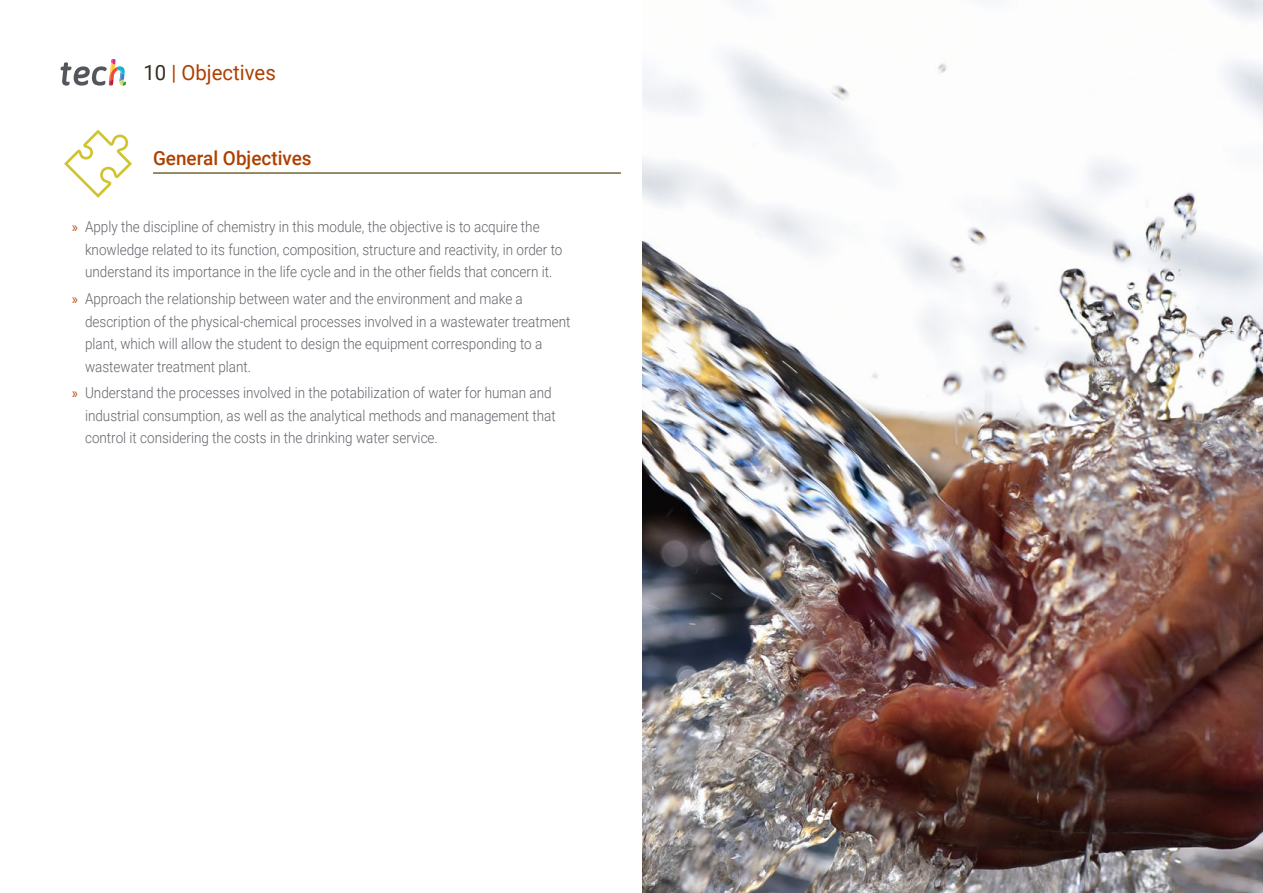
<style>
.page{position:relative;width:1263px;height:893px;background:#fff}
.page>*{position:absolute;margin:0;border:0;box-sizing:border-box;transform-origin:0 0}
.Sección___Pag{font:21px "Roboto";color:#ae4000}
.Subtítulo_Pag{font:500 19.5px "Roboto";color:#ae4000}
.t1{font:300 15px/22.5px "Roboto";color:#61646a;scale:.9 1}
.s1{color:#312e20}
.s2{font-family:"Myriad Pro";font-weight:400;color:#ae4000}
</style>
<div class="page">
<hr style="left:153px;top:173px;width:468px;height:1px;background:#ae4000">
<svg style="left:64px;top:130px;width:68px;height:68px"></svg>
<svg style="left:61px;top:59px;width:65px;height:27px"></svg>
<img style="left:642px;top:0;width:621px;height:893px">
<p class="Sección___Pag" style="left:144px;top:57px;width:134px"><span class="s1">10</span> | Objectives</p>
<p class="Subtítulo_Pag" style="left:153px;top:144px;width:160px">General Objectives</p>
<p class="t1" style="left:85px;top:215px;width:532px;text-indent:-13px"><span class="s2">»</span> Apply the discipline of chemistry in this module, the objective is to acquire the knowledge related to its function, composition, structure and reactivity, in order to understand its importance in the life cycle and in the other fields that concern it.</p>
<p class="t1" style="left:85px;top:287px;width:541px;text-indent:-13px"><span class="s2">»</span> Approach the relationship between water and the environment and make a description of the physical-chemical processes involved in a wastewater treatment plant, which will allow the student to design the equipment corresponding to a wastewater treatment plant.</p>
<p class="t1" style="left:85px;top:381px;width:524px;text-indent:-13px"><span class="s2">»</span> Understand the processes involved in the potabilization of water for human and industrial consumption, as well as the analytical methods and management that control it considering the costs in the drinking water service.</p>
</div>
